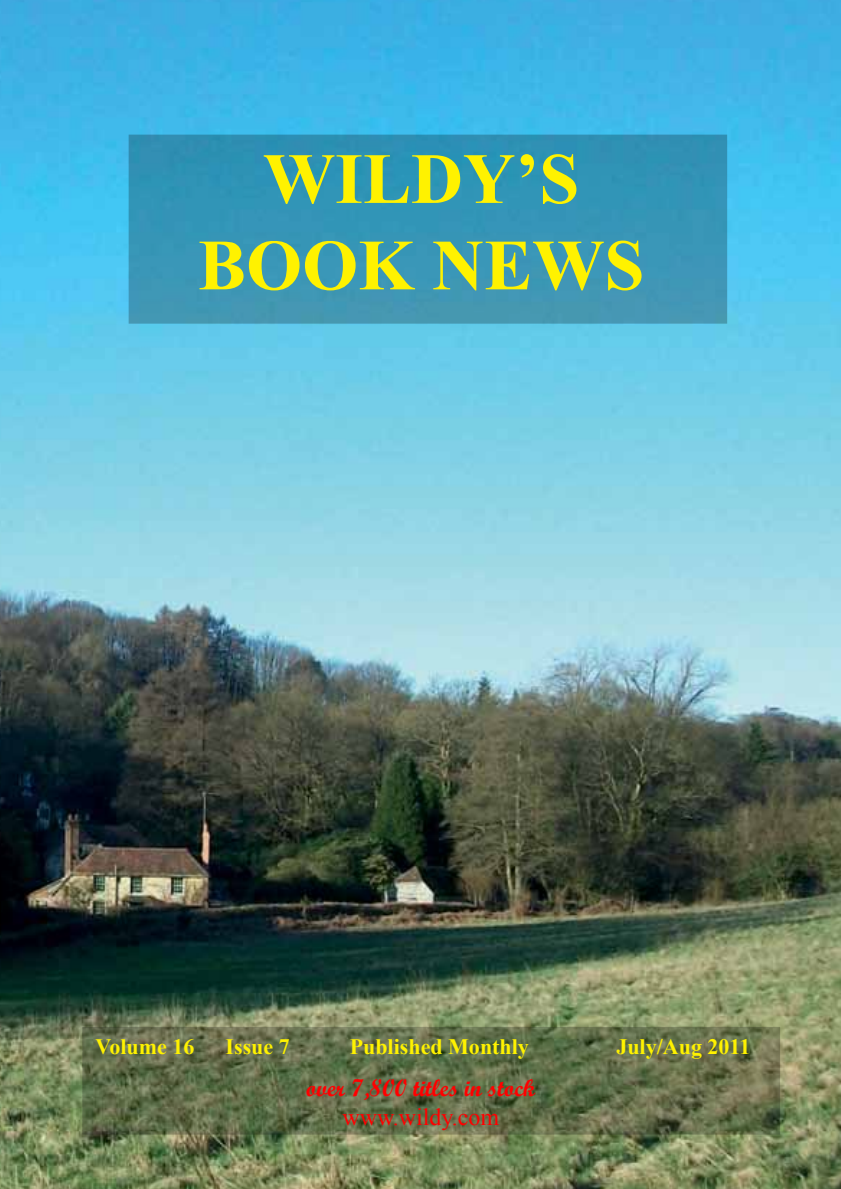
<style>
.page{position:relative;width:841px;height:1189px;background:#fff}
.page>*{position:absolute;margin:0;border:0;box-sizing:border-box;transform-origin:0 0}
.t1{font:700 72px/86.4px "Times New Roman";color:#fff200;text-align:center}
.t2{font:24px "Script MT Bold";color:#f00}
.t3{font:24px "Times New Roman";color:#f00}
.t4{font:700 22px "Times New Roman";color:#fff200}
</style>
<div class="page">
<img style="left:0;top:0;width:840px;height:1189px">
<div style="left:129px;top:135px;width:598px;height:189px;background:linear-gradient(to bottom,#2991b6,#4499b6)"></div>
<svg style="left:82px;top:1027px;width:698px;height:107px;background:#636e4b"></svg>
<h1 class="t1" style="left:198px;top:134px;width:448px">WILDY’S<br>BOOK NEWS</h1>
<p class="t4" style="left:95px;top:1031px;width:100px">Volume 16</p>
<p class="t4" style="left:225px;top:1031px;width:66px">Issue 7</p>
<p class="t4" style="left:349px;top:1031px;width:181px">Published Monthly</p>
<p class="t4" style="left:616px;top:1031px;width:135px">July/Aug 2011</p>
<p class="t2" style="left:306px;top:1073px;width:230px">over 7,800 titles in stock</p>
<p class="t3" style="left:342px;top:1100px;width:158px">www.wildy.com</p>
</div>
